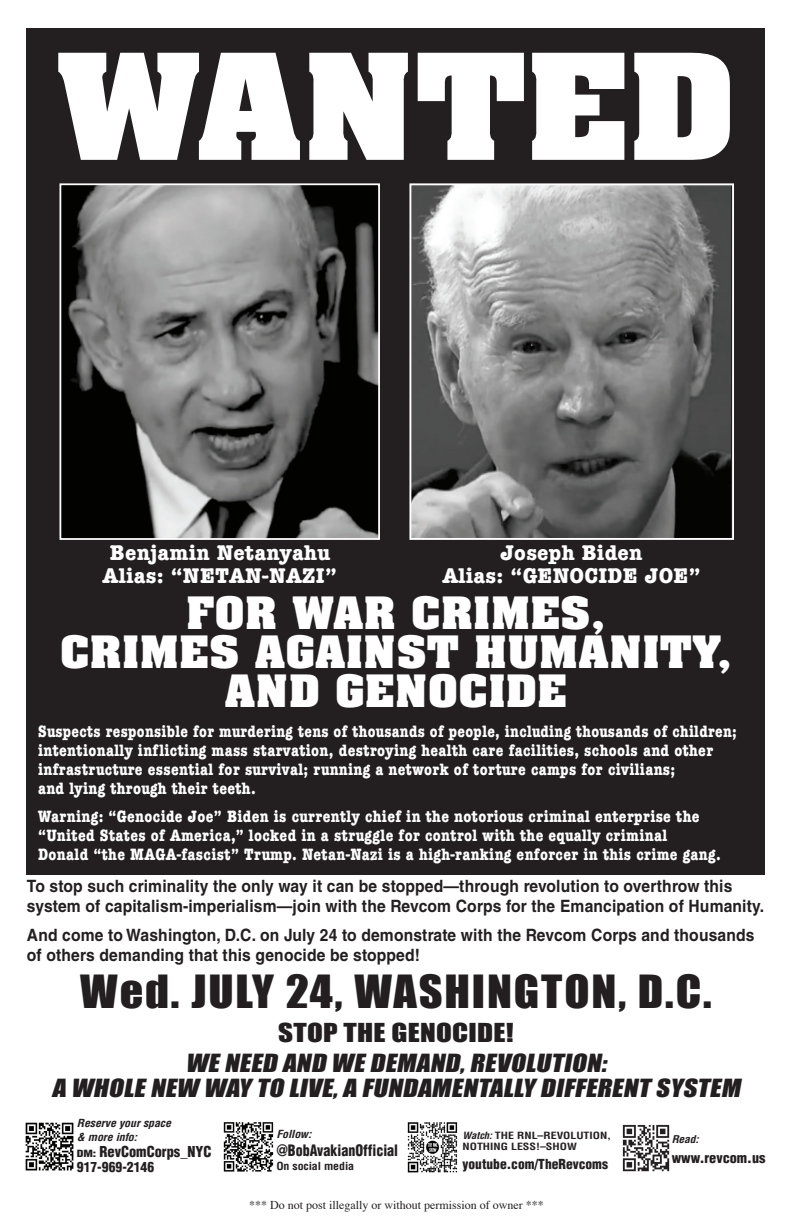
<style>
.page{position:relative;width:792px;height:1224px;background:#fff}
.page>*{position:absolute;margin:0;border:0;box-sizing:border-box;transform-origin:0 0}
.t1{font:700 125px "Aachen";letter-spacing:.01em;color:#fff;scale:1.15 1}
.t2{font:42px "Impact";letter-spacing:.04em;color:#231f20;scale:1.1 1}
.t3{font:700 38px/39px "Aachen";letter-spacing:.02em;color:#fff;text-align:center;scale:1.09 1}
.t4{font:24px "Impact";letter-spacing:.01em;color:#231f20;scale:1.21 1}
.t5{font:italic 23px/25px "Impact";color:#231f20;text-align:center;scale:1.17 1}
.t6{font:700 condensed 22px/23px "American Typewriter";letter-spacing:.01em;color:#fff;text-align:center;scale:1.2 1}
.t7{font:700 17px/20px "Helvetica LT Std";letter-spacing:.01em;color:#231f20;scale:.92 1}
.t8{font:700 condensed 17px/19px "American Typewriter";letter-spacing:.02em;color:#fff}
.t9{font:700 condensed 17px/19px "American Typewriter";letter-spacing:.02em;color:#fff;scale:1.05 1}
.t10{font:900 condensed 15.4px "Helvetica LT Std";color:#231f20;scale:.91 1}
.t11{font:900 condensed 14.7px "Helvetica LT Std";color:#231f20}
.t12{font:900 condensed 14px "Helvetica LT Std";color:#231f20}
.t13{font:900 condensed 13.6px "Helvetica LT Std";color:#231f20}
.t14{font:900 condensed 13.5px "Helvetica LT Std";color:#231f20}
.t15{font:12px "Times";color:#231f20}
.t16{font:italic 700 condensed 10.8px/14px "Helvetica LT Std";letter-spacing:-.01em;color:#231f20;scale:1.1 1}
.t17{font:700 condensed 10.8px "Helvetica LT Std";letter-spacing:-.01em;color:#231f20;scale:1.1 1}
.t18{font:italic 700 condensed 10.5px "Helvetica LT Std";color:#231f20;scale:1.1 1}
.t19{font:700 condensed 9.8px/10.8px "Helvetica LT Std";color:#231f20;scale:1.21 1}
.s1{font-size:9.7px}
.s2{font-style:italic}
</style>
<div class="page">
<img style="left:622px;top:1124px;width:48px;height:48px">
<img style="left:408px;top:1123px;width:50px;height:50px">
<img style="left:223px;top:1123px;width:51px;height:49px">
<div style="left:27px;top:28px;width:738px;height:846px;background:#231f20"></div>
<img style="left:63px;top:186px;width:314px;height:351px">
<div style="left:60px;top:183px;width:320px;height:357px;border:2px solid #fff"></div>
<img style="left:412px;top:186px;width:319px;height:351px">
<div style="left:409px;top:183px;width:325px;height:357px;border:2px solid #fff"></div>
<img style="left:25px;top:1122px;width:49px;height:49px">
<h1 class="t1" style="left:57px;top:17px;width:592px">WANTED</h1>
<p class="t6" style="left:103px;top:541px;width:197px">Benjamin Netanyahu<br>Alias: “NETAN-NAZI”</p>
<p class="t6" style="left:442px;top:541px;width:217px">Joseph Biden<br>Alias: “GENOCIDE JOE”</p>
<h3 class="t3" style="left:60px;top:593px;width:617px">FOR WAR CRIMES,<br>CRIMES AGAINST HUMANITY,<br>AND GENOCIDE</h3>
<p class="t8" style="left:38px;top:722px;width:700px">Suspects responsible for murdering tens of thousands of people, including thousands of children; intentionally inflicting mass starvation, destroying health care facilities, schools and other infrastructure essential for survival; running a network of torture camps for civilians;<br>and lying through their teeth.</p>
<p class="t9" style="left:38px;top:807px;width:652px">Warning: “Genocide Joe” Biden is currently chief in the notorious criminal enterprise the “United States of America,” locked in a struggle for control with the equally criminal<br>Donald “the MAGA-fascist” Trump. Netan-Nazi is a high-ranking enforcer in this crime gang.</p>
<p class="t7" style="left:27px;top:876px;width:803px">To stop such criminality the only way it can be stopped—through revolution to overthrow this system of capitalism-imperialism—join with the Revcom Corps for the Emancipation of Humanity.</p>
<p class="t7" style="left:27px;top:925px;width:792px">And come to Washington, D.C. on July 24 to demonstrate with the Revcom Corps and thousands of others demanding that this genocide be stopped!</p>
<h2 class="t2" style="left:80px;top:959px;width:576px">Wed. JULY 24, WASHINGTON, D.C.</h2>
<h3 class="t4" style="left:278px;top:1014px;width:196px">STOP THE GENOCIDE!</h3>
<h3 class="t5" style="left:52px;top:1050px;width:595px">WE NEED AND WE DEMAND,REVOLUTION:<br>A WHOLE NEW WAY TO LIVE,A FUNDAMENTALLY DIFFERENT SYSTEM</h3>
<p class="t16" style="left:77px;top:1117px;width:87px">Reserve your space &amp; more info:</p>
<p class="t11" style="left:77px;top:1142px;width:136px"><span class="s1">DM:</span> RevComCorps_NYC</p>
<p class="t13" style="left:77px;top:1159px;width:79px">917-969-2146</p>
<p class="t16" style="left:276px;top:1127px;width:33px">Follow:</p>
<p class="t10" style="left:276px;top:1140px;width:135px">@BobAvakianOfficial</p>
<p class="t17" style="left:276px;top:1159px;width:72px">On social media</p>
<p class="t19" style="left:463px;top:1130px;width:124px"><span class="s2">Watch:</span> THE RNL–REVOLUTION,<br>NOTHING LESS!–SHOW</p>
<p class="t14" style="left:463px;top:1156px;width:147px">youtube.com/TheRevcoms</p>
<p class="t15" style="left:249px;top:1194px;width:296px">*** Do not post illegally or without permission of owner ***</p>
<p class="t18" style="left:672px;top:1133px;width:26px">Read:</p>
<p class="t12" style="left:672px;top:1149px;width:95px">www.revcom.us</p>
</div>
